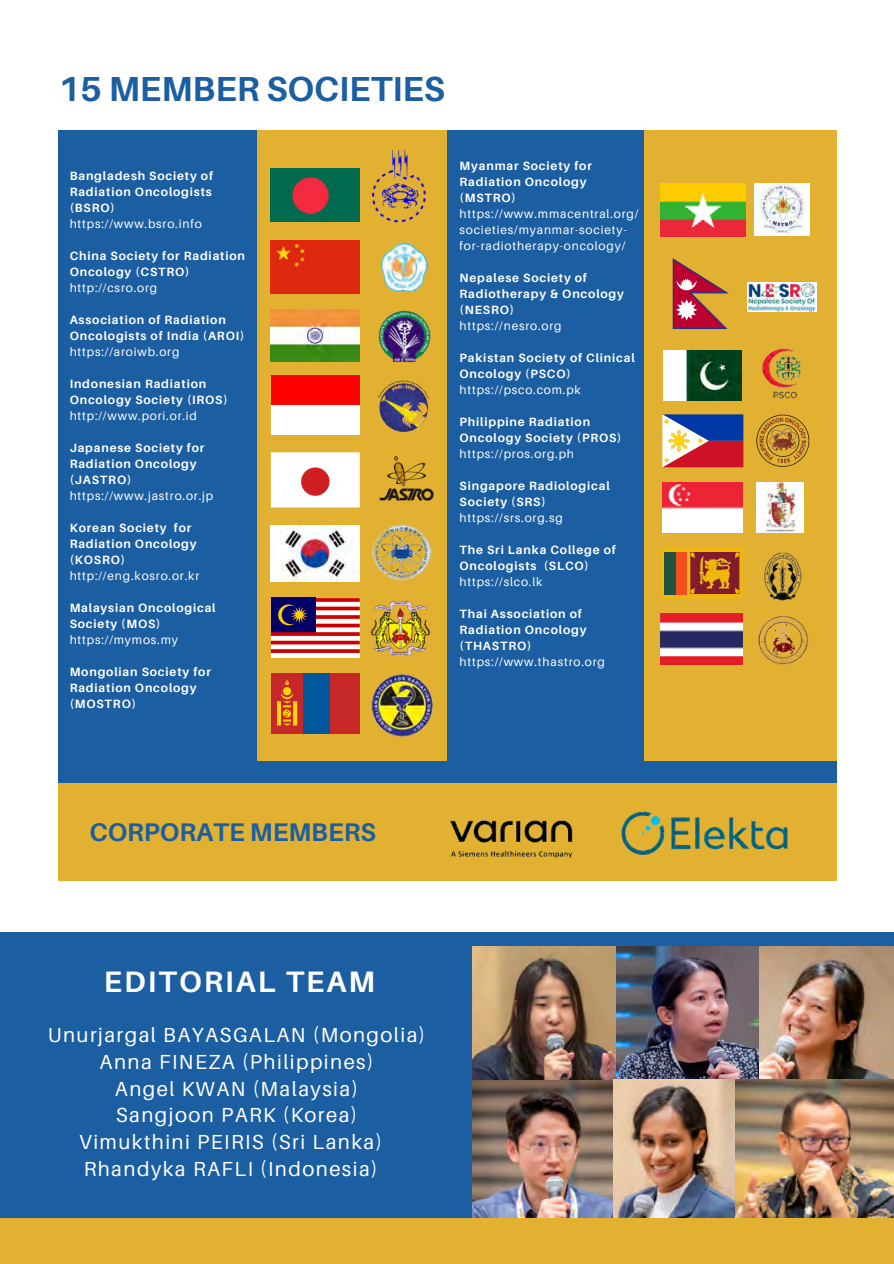
<style>
.page{position:relative;width:894px;height:1264px;background:#fff}
.page>*{position:absolute;margin:0;border:0;box-sizing:border-box;transform-origin:0 0}
.t1{font:700 34.8px "Aileron";color:#1b5ea1}
.t2{font:700 29.55px "Aileron";letter-spacing:.07em;color:#fff}
.t3{font:700 25.5px "Aileron";color:#1b5ea1}
.t4{font:20.4px/26.7px "Aileron";letter-spacing:.07em;color:#fff;text-align:center}
.t5{font:700 12px/16px "Aileron";letter-spacing:.07em;color:#fff}
.t6{font:12px/16px "Aileron";letter-spacing:.07em;color:#fff}
</style>
<div class="page">
<div style="left:0;top:940px;width:474px;height:278px;background:#1b5ea1"></div>
<div style="left:257px;top:130px;width:192px;height:634px;background:#e2b131"></div>
<img style="left:271px;top:309px;width:89px;height:52px">
<img style="left:271px;top:169px;width:89px;height:53px">
<div style="left:271px;top:240px;width:89px;height:53px;background:#de2810"></div>
<div style="left:271px;top:375px;width:88px;height:30px;background:#f00"></div>
<div style="left:271px;top:405px;width:88px;height:30px;background:#fff"></div>
<div style="left:59px;top:130px;width:198px;height:635px;background:#1b5ea1"></div>
<img style="left:271px;top:525px;width:89px;height:57px">
<svg style="left:271px;top:452px;width:89px;height:55px;background:#f8e1e1"></svg>
<div style="left:271px;top:598px;width:88px;height:59px;background:#fff"></div>
<svg style="left:315px;top:598px;width:44px;height:4px"></svg>
<svg style="left:315px;top:606px;width:44px;height:4px"></svg>
<svg style="left:315px;top:615px;width:44px;height:4px"></svg>
<svg style="left:315px;top:623px;width:44px;height:4px"></svg>
<div style="left:271px;top:598px;width:44px;height:36px;background:#006"></div>
<svg style="left:271px;top:632px;width:88px;height:4px"></svg>
<svg style="left:271px;top:640px;width:88px;height:4px"></svg>
<svg style="left:271px;top:649px;width:88px;height:4px"></svg>
<svg style="left:278px;top:604px;width:30px;height:21px"></svg>
<div style="left:271px;top:673px;width:88px;height:60px;background:#c62828"></div>
<div style="left:303px;top:673px;width:26px;height:60px;background:#01579b"></div>
<svg style="left:277px;top:679px;width:20px;height:46px"></svg>
<img style="left:371px;top:150px;width:55px;height:72px">
<img style="left:380px;top:242px;width:48px;height:51px">
<img style="left:378px;top:310px;width:53px;height:53px">
<img style="left:379px;top:456px;width:55px;height:45px">
<img style="left:378px;top:380px;width:51px;height:52px">
<img style="left:371px;top:600px;width:59px;height:57px">
<img style="left:372px;top:524px;width:60px;height:56px">
<img style="left:371px;top:674px;width:62px;height:63px">
<div style="left:447px;top:130px;width:198px;height:635px;background:#1b5ea1"></div>
<div style="left:644px;top:130px;width:192px;height:634px;background:#e2b131"></div>
<img style="left:757px;top:945px;width:136px;height:134px">
<img style="left:472px;top:1079px;width:141px;height:139px">
<img style="left:472px;top:945px;width:144px;height:134px">
<img style="left:616px;top:945px;width:141px;height:134px">
<img style="left:613px;top:1079px;width:122px;height:139px">
<img style="left:735px;top:1079px;width:158px;height:139px">
<div style="left:0;top:932px;width:893px;height:13px;background:#1b5ea1"></div>
<img style="left:754px;top:183px;width:55px;height:52px">
<img style="left:660px;top:183px;width:84px;height:53px">
<svg style="left:672px;top:258px;width:56px;height:71px"></svg>
<img style="left:663px;top:351px;width:78px;height:49px">
<img style="left:762px;top:349px;width:40px;height:50px">
<svg style="left:662px;top:414px;width:81px;height:53px;background:#936284"></svg>
<img style="left:756px;top:414px;width:54px;height:53px">
<img style="left:662px;top:482px;width:80px;height:51px">
<img style="left:756px;top:482px;width:47px;height:51px">
<svg style="left:661px;top:548px;width:81px;height:50px;background:#bd6e1a"></svg>
<div style="left:675px;top:552px;width:11px;height:42px;background:#f14e1c"></div>
<div style="left:664px;top:552px;width:11px;height:42px;background:#22533e"></div>
<img style="left:764px;top:552px;width:38px;height:49px">
<img style="left:660px;top:613px;width:82px;height:52px">
<img style="left:758px;top:615px;width:51px;height:50px">
<div style="left:59px;top:772px;width:777px;height:108px;background:#e2b131"></div>
<div style="left:59px;top:761px;width:777px;height:21px;background:#1b5ea1"></div>
<img style="left:621px;top:811px;width:167px;height:44px">
<img style="left:450px;top:820px;width:123px;height:39px">
<img style="left:747px;top:283px;width:69px;height:28px">
<div style="left:0;top:1218px;width:893px;height:45px;background:#e2b131"></div>
<p class="t1" style="left:59px;top:67px;width:388px">15 MEMBER SOCIETIES</p>
<p class="t5" style="left:70px;top:167px;width:145px;text-align:justify">Bangladesh Society of Radiation Oncologists (BSRO)</p>
<p class="t6" style="left:70px;top:215px;width:134px">https://www.bsro.info</p>
<p class="t5" style="left:70px;top:247px;width:177px">China Society for Radiation<br>Oncology (CSTRO)</p>
<p class="t6" style="left:70px;top:279px;width:89px">http://csro.org</p>
<p class="t5" style="left:70px;top:311px;width:176px">Association of Radiation<br>Oncologists of India (AROI)</p>
<p class="t6" style="left:70px;top:343px;width:111px">https://aroiwb.org</p>
<p class="t5" style="left:70px;top:375px;width:159px">Indonesian Radiation<br>Oncology Society (IROS)</p>
<p class="t6" style="left:70px;top:407px;width:129px">http://www.pori.or.id</p>
<p class="t5" style="left:70px;top:439px;width:136px">Japanese Society for<br>Radiation Oncology (JASTRO)</p>
<p class="t6" style="left:70px;top:487px;width:145px">https://www.jastro.or.jp</p>
<p class="t5" style="left:70px;top:519px;width:128px">Korean Society for<br>Radiation Oncology (KOSRO)</p>
<p class="t6" style="left:70px;top:567px;width:131px">http://eng.kosro.or.kr</p>
<p class="t5" style="left:70px;top:599px;width:147px">Malaysian Oncological<br>Society (MOS)</p>
<p class="t6" style="left:70px;top:631px;width:110px">https://mymos.my</p>
<p class="t5" style="left:70px;top:663px;width:143px">Mongolian Society for<br>Radiation Oncology (MOSTRO)</p>
<h1 class="t5" style="left:459px;top:158px;width:134px">Myanmar Society for<br>Radiation Oncology (MSTRO)</h1>
<p class="t6" style="left:459px;top:206px;width:180px">https://www.mmacentral.org/ societies/myanmar-society&shy;for-radiotherapy-oncology/</p>
<p class="t5" style="left:459px;top:270px;width:166px">Nepalese Society of<br>Radiotherapy &amp; Oncology (NESRO)</p>
<p class="t6" style="left:459px;top:318px;width:104px">https://nesro.org</p>
<p class="t5" style="left:459px;top:350px;width:177px">Pakistan Society of Clinical<br>Oncology (PSCO)</p>
<p class="t6" style="left:459px;top:382px;width:123px">https://psco.com.pk</p>
<p class="t5" style="left:459px;top:414px;width:163px">Philippine Radiation<br>Oncology Society (PROS)</p>
<p class="t6" style="left:459px;top:446px;width:116px">https://pros.org.ph</p>
<p class="t5" style="left:459px;top:478px;width:152px">Singapore Radiological<br>Society (SRS)</p>
<p class="t6" style="left:459px;top:510px;width:105px">https://srs.org.sg</p>
<p class="t5" style="left:459px;top:542px;width:158px">The Sri Lanka College of<br>Oncologists (SLCO)</p>
<p class="t6" style="left:459px;top:574px;width:84px">https://slco.lk</p>
<p class="t5" style="left:459px;top:606px;width:128px">Thai Association of<br>Radiation Oncology (THASTRO)</p>
<p class="t6" style="left:459px;top:654px;width:147px">https://www.thastro.org</p>
<p class="t3" style="left:89px;top:816px;width:288px">CORPORATE MEMBERS</p>
<p class="t2" style="left:104px;top:963px;width:272px">EDITORIAL TEAM</p>
<p class="t4" style="left:48px;top:1021px;width:379px">Unurjargal BAYASGALAN (Mongolia)<br>Anna FINEZA (Philippines)<br>Angel KWAN (Malaysia)<br>Sangjoon PARK (Korea)<br>Vimukthini PEIRIS (Sri Lanka)<br>Rhandyka RAFLI (Indonesia)</p>
</div>
